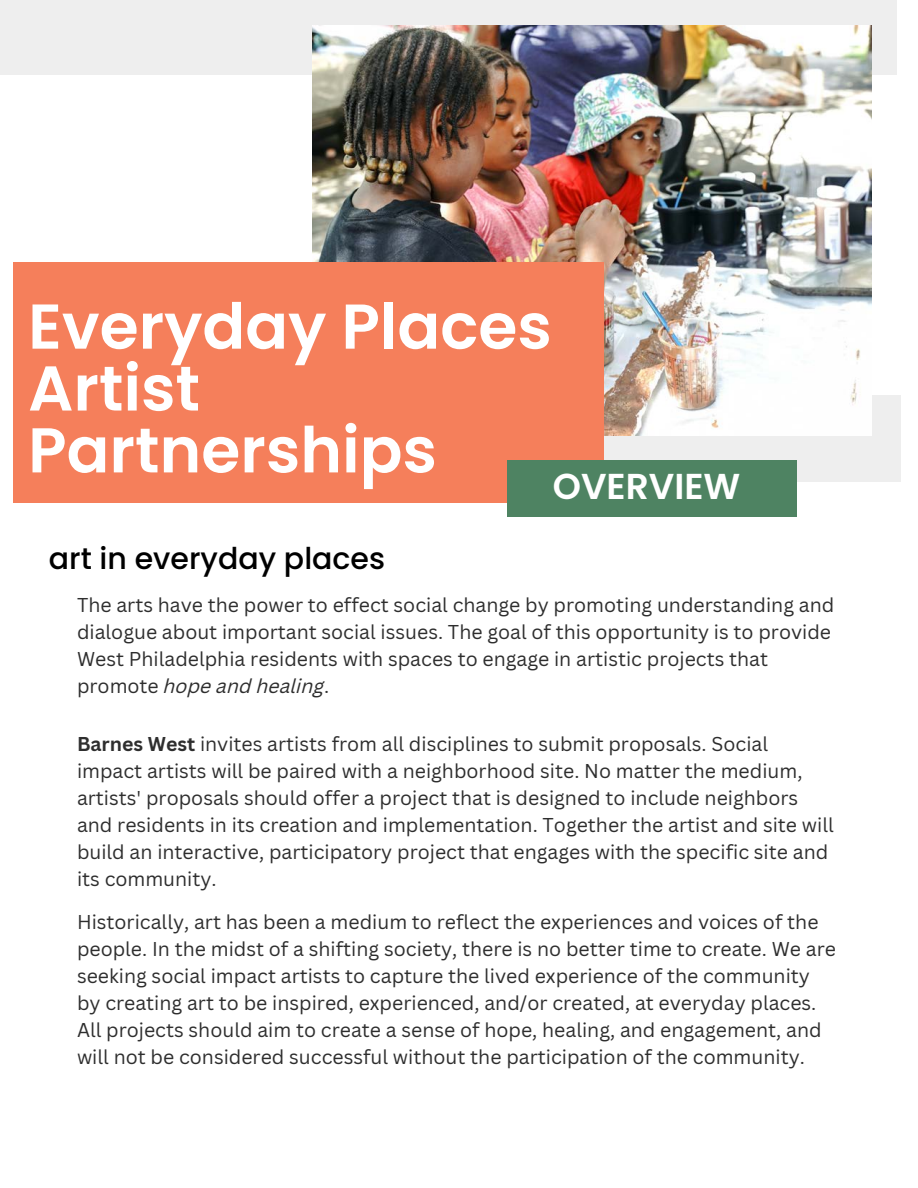
<style>
.page{position:relative;width:918px;height:1188px;background:#fff}
.page>*{position:absolute;margin:0;border:0;box-sizing:border-box;transform-origin:0 0}
.t1{font:600 63.15px/61.8px "Poppins";color:#fff}
.t2{font:600 36px "Poppins";color:#fff}
.t3{font:500 30px "Poppins";color:#000}
.t4{font:19.5px/27px "Canva Sans";color:#2e2e2e}
.s1{font-style:italic}
.s2{font-weight:700}
</style>
<div class="page">
<div style="left:0;top:0;width:897px;height:75px;background:#eee"></div>
<div style="left:571px;top:395px;width:330px;height:86px;background:#eee"></div>
<img style="left:312px;top:26px;width:560px;height:409px">
<div style="left:13px;top:262px;width:591px;height:240px;background:#f57f5b"></div>
<div style="left:507px;top:460px;width:289px;height:56px;background:#4e8362"></div>
<h1 class="t1" style="left:28px;top:296px;width:525px">Everyday Places<br>Artist<br>Partnerships</h1>
<h2 class="t2" style="left:553px;top:462px;width:189px">OVERVIEW</h2>
<h3 class="t3" style="left:49px;top:538px;width:338px">art in everyday places</h3>
<p class="t4" style="left:77px;top:591px;width:759px">The arts have the power to effect social change by promoting understanding and dialogue about important social issues. The goal of this opportunity is to provide West Philadelphia residents with spaces to engage in artistic projects that promote <span class="s1">hope and healing</span>.</p>
<p class="t4" style="left:77px;top:730px;width:758px"><span class="s2">Barnes West</span> invites artists from all disciplines to submit proposals. Social impact artists will be paired with a neighborhood site. No matter the medium, artists' proposals should offer a project that is designed to include neighbors and residents in its creation and implementation. Together the artist and site will build an interactive, participatory project that engages with the specific site and its community.</p>
<p class="t4" style="left:77px;top:908px;width:761px">Historically, art has been a medium to reflect the experiences and voices of the people. In the midst of a shifting society, there is no better time to create. We are seeking social impact artists to capture the lived experience of the community by creating art to be inspired, experienced, and/or created, at everyday places.<br>All projects should aim to create a sense of hope, healing, and engagement, and will not be considered successful without the participation of the community.</p>
</div>
